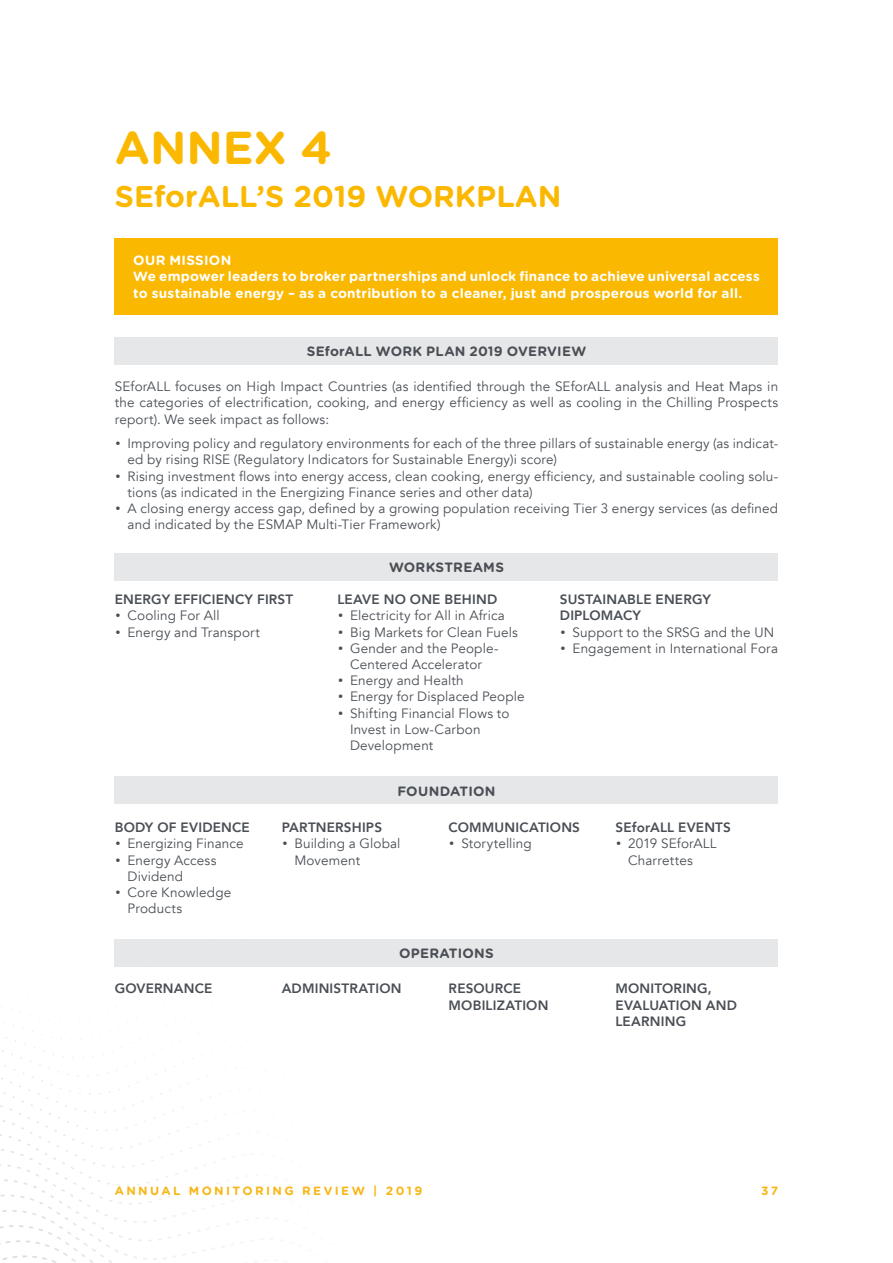
<style>
.page{position:relative;width:893px;height:1263px;background:#fff}
.page>*{position:absolute;margin:0;border:0;box-sizing:border-box;transform-origin:0 0}
.t1{font:700 46.05px "Gotham Rounded";color:#fbb800}
.t2{font:700 30px "Gotham Rounded";color:#fbb800}
.t3{font:13.5px/16.2px "Avenir";letter-spacing:.01em;color:#4a4f55}
.t4{font:800 13.5px/16.2px "Avenir";letter-spacing:.015em;color:#4a4f55}
.t5{font:700 13.5px/16.2px "Gotham Rounded";letter-spacing:.015em;color:#fff}
.t6{font:700 13.5px "Gotham Rounded";letter-spacing:.015em;color:#4a4f55}
.t7{font:700 12px "Gotham Rounded";letter-spacing:.2em;color:#f8b717}
.s1{font-family:"Gotham Rounded"}
</style>
<div class="page">
<svg style="left:0;top:939px;width:369px;height:324px"></svg>
<div style="left:115px;top:239px;width:663px;height:76px;background:#fbb800"></div>
<div style="left:115px;top:337px;width:663px;height:28px;background:#e6e7e8"></div>
<div style="left:115px;top:553px;width:663px;height:28px;background:#e6e7e8"></div>
<div style="left:115px;top:776px;width:663px;height:28px;background:#e6e7e8"></div>
<div style="left:115px;top:939px;width:663px;height:27px;background:#e6e7e8"></div>
<h1 class="t1" style="left:115px;top:120px;width:219px">ANNEX 4</h1>
<h2 class="t2" style="left:115px;top:179px;width:448px">SEforALL’S 2019 WORKPLAN</h2>
<p class="t5" style="left:133px;top:252px;width:628px">OUR MISSION<br>We empower leaders to broker partnerships and unlock finance to achieve universal access to sustainable energy – as a contribution to a cleaner, just and prosperous world for all.</p>
<p class="t6" style="left:307px;top:343px;width:281px">SEforALL WORK PLAN 2019 OVERVIEW</p>
<p class="t3" style="left:115px;top:379px;width:665px;text-align:justify">SEforALL focuses on High Impact Countries (as identified through the SEforALL analysis and Heat Maps in the categories of electrification, cooking, and energy efficiency as well as cooling in the Chilling Prospects report). We seek impact as follows:</p>
<p class="t3" style="left:128px;top:436px;width:652px;text-indent:-13px"><span class="s1">•</span> Improving policy and regulatory environments for each of the three pillars of sustainable energy (as indicat&shy;ed by rising RISE (Regulatory Indicators for Sustainable Energy)i score)</p>
<p class="t3" style="left:128px;top:468px;width:652px;text-indent:-13px"><span class="s1">•</span> Rising investment flows into energy access, clean cooking, energy efficiency, and sustainable cooling solu&shy;tions (as indicated in the Energizing Finance series and other data)</p>
<p class="t3" style="left:128px;top:500px;width:652px;text-indent:-13px"><span class="s1">•</span> A closing energy access gap, defined by a growing population receiving Tier 3 energy services (as defined and indicated by the ESMAP Multi-Tier Framework)</p>
<p class="t4" style="left:115px;top:591px;width:180px">ENERGY EFFICIENCY FIRST</p>
<p class="t3" style="left:115px;top:608px;width:106px"><span class="s1">•</span> Cooling For All</p>
<p class="t3" style="left:115px;top:624px;width:147px"><span class="s1">•</span> Energy and Transport</p>
<p class="t6" style="left:389px;top:559px;width:116px">WORKSTREAMS</p>
<p class="t4" style="left:337px;top:591px;width:161px">LEAVE NO ONE BEHIND</p>
<p class="t3" style="left:337px;top:608px;width:169px"><span class="s1">•</span> Electricity for All in Africa</p>
<p class="t3" style="left:337px;top:624px;width:182px"><span class="s1">•</span> Big Markets for Clean Fuels</p>
<p class="t3" style="left:337px;top:640px;width:163px;text-align:center"><span class="s1">•</span> Gender and the People-<br>Centered Accelerator</p>
<p class="t3" style="left:337px;top:673px;width:128px"><span class="s1">•</span> Energy and Health</p>
<p class="t3" style="left:337px;top:689px;width:189px"><span class="s1">•</span> Energy for Displaced People</p>
<p class="t3" style="left:350px;top:705px;width:161px;text-indent:-13px"><span class="s1">•</span> Shifting Financial Flows to<br>Invest in Low-Carbon<br>Development</p>
<p class="t6" style="left:397px;top:783px;width:100px">FOUNDATION</p>
<p class="t4" style="left:560px;top:591px;width:153px">SUSTAINABLE ENERGY<br>DIPLOMACY</p>
<p class="t3" style="left:560px;top:624px;width:216px"><span class="s1">•</span> Support to the SRSG and the UN</p>
<p class="t3" style="left:560px;top:640px;width:220px"><span class="s1">•</span> Engagement in International Fora</p>
<p class="t4" style="left:115px;top:819px;width:136px">BODY OF EVIDENCE</p>
<p class="t3" style="left:115px;top:836px;width:130px"><span class="s1">•</span> Energizing Finance</p>
<p class="t3" style="left:128px;top:852px;width:90px;text-indent:-13px"><span class="s1">•</span> Energy Access<br>Dividend</p>
<p class="t3" style="left:128px;top:884px;width:105px;text-indent:-13px"><span class="s1">•</span> Core Knowledge<br>Products</p>
<p class="t4" style="left:282px;top:819px;width:102px">PARTNERSHIPS</p>
<p class="t3" style="left:294px;top:836px;width:107px;text-indent:-13px"><span class="s1">•</span> Building a Global<br>Movement</p>
<p class="t4" style="left:449px;top:819px;width:133px">COMMUNICATIONS</p>
<p class="t3" style="left:449px;top:836px;width:85px"><span class="s1">•</span> Storytelling</p>
<p class="t6" style="left:399px;top:945px;width:96px">OPERATIONS</p>
<p class="t4" style="left:615px;top:819px;width:117px">SEforALL EVENTS</p>
<p class="t3" style="left:628px;top:836px;width:90px;text-indent:-13px"><span class="s1">•</span> 2019 SEforALL<br>Charrettes</p>
<p class="t4" style="left:115px;top:981px;width:99px">GOVERNANCE</p>
<p class="t4" style="left:282px;top:981px;width:121px">ADMINISTRATION</p>
<p class="t4" style="left:449px;top:981px;width:101px">RESOURCE<br>MOBILIZATION</p>
<p class="t4" style="left:615px;top:981px;width:123px">MONITORING,<br>EVALUATION AND<br>LEARNING</p>
<p class="t7" style="left:115px;top:1183px;width:309px">ANNUAL MONITORING REVIEW | 2019</p>
<p class="t7" style="left:761px;top:1183px;width:19px">37</p>
</div>
